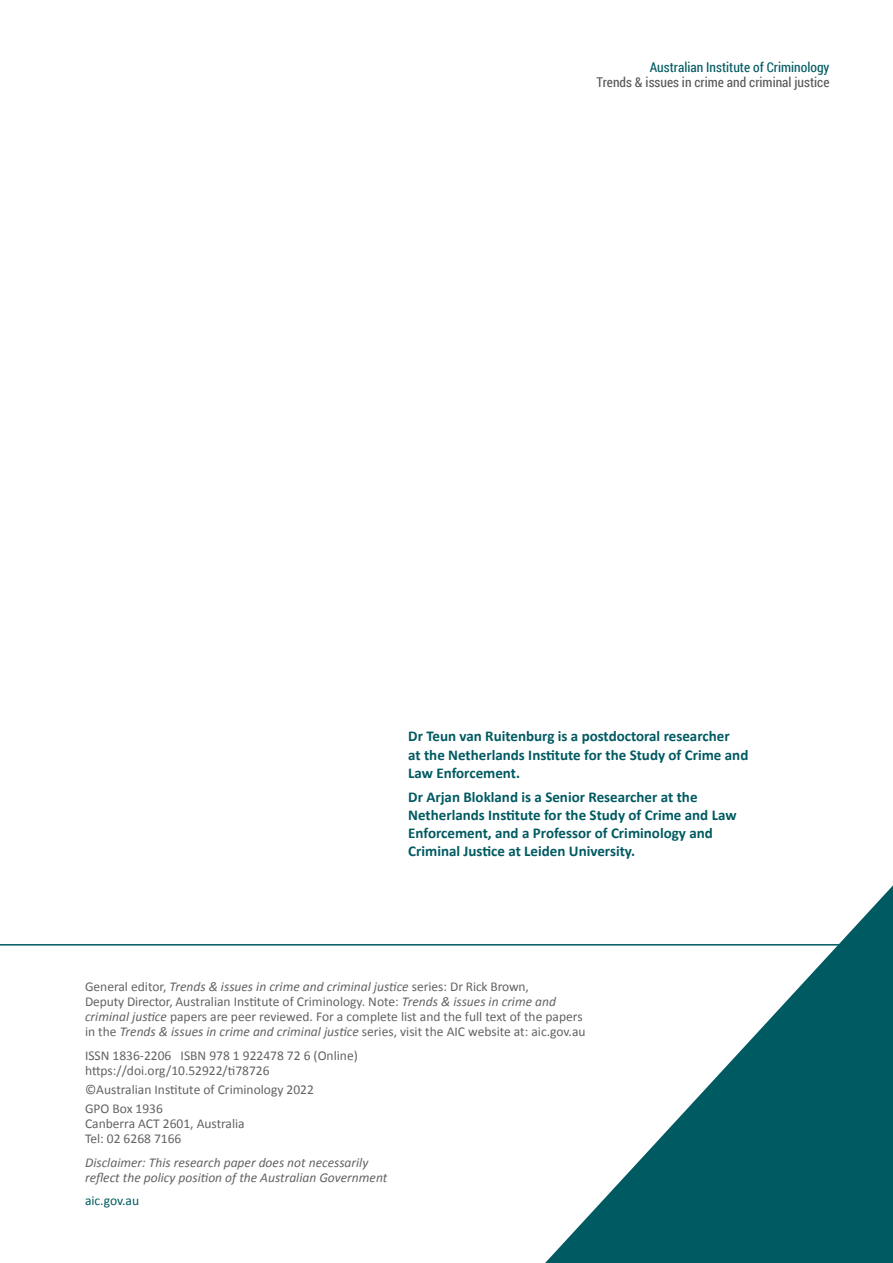
<style>
.page{position:relative;width:893px;height:1263px;background:#fff}
.page>*{position:absolute;margin:0;border:0;box-sizing:border-box;transform-origin:0 0}
.author_blurb{font:700 15px/18px "Calibri";color:#005a61}
.details_back_cover{font:13.5px/15px "Calibri";color:#636366}
.details_back_cover-2{font:italic 13.5px/15px "Calibri";color:#636366}
.ISBN{font:13.5px/15px "Calibri";color:#636366}
.t1{font:13.5px "Roboto Condensed";color:#57585a}
.t2{font:13.5px "Roboto Condensed";color:#005a61}
.details_back_cover-3{font:13.5px "Calibri";color:#005a61}
.s1{font-style:italic}
</style>
<div class="page">
<hr style="left:0;top:944px;width:893px;height:1px;background:#005a61">
<svg style="left:438px;top:885px;width:455px;height:378px"></svg>
<p class="t2" style="left:650px;top:58px;width:181px">Australian Institute of Criminology</p>
<p class="t1" style="left:597px;top:73px;width:234px">Trends &amp; issues in crime and criminal justice</p>
<p class="author_blurb" style="left:408px;top:727px;width:342px">Dr Teun van Ruitenburg is a postdoctoral researcher<br>at the Netherlands Institute for the Study of Crime and<br>Law Enforcement.</p>
<p class="author_blurb" style="left:408px;top:788px;width:330px">Dr Arjan Blokland is a Senior Researcher at the Netherlands Institute for the Study of Crime and Law Enforcement, and a Professor of Criminology and Criminal Justice at Leiden University.</p>
<p class="details_back_cover" style="left:85px;top:979px;width:502px">General editor, <span class="s1">Trends &amp; issues in crime and criminal justice</span> series: Dr Rick Brown,<br>Deputy Director, Australian Institute of Criminology. Note: <span class="s1">Trends &amp; issues in crime and criminal justice</span> papers are peer reviewed. For a complete list and the full text of the papers in the <span class="s1">Trends &amp; issues in crime and criminal justice</span> series, visit the AIC website at: aic.gov.au</p>
<p class="ISBN" style="left:85px;top:1048px;width:274px">ISSN 1836-2206 ISBN 978 1 922478 72 6 (Online) https://doi.org/10.52922/ti78726</p>
<p class="details_back_cover" style="left:85px;top:1082px;width:230px">©Australian Institute of Criminology 2022</p>
<p class="details_back_cover" style="left:85px;top:1101px;width:161px">GPO Box 1936<br>Canberra ACT 2601, Australia<br>Tel: 02 6268 7166</p>
<p class="details_back_cover-2" style="left:85px;top:1154px;width:304px">Disclaimer: This research paper does not necessarily reflect the policy position of the Australian Government</p>
<p class="details_back_cover-3" style="left:85px;top:1192px;width:56px">aic.gov.au</p>
</div>
